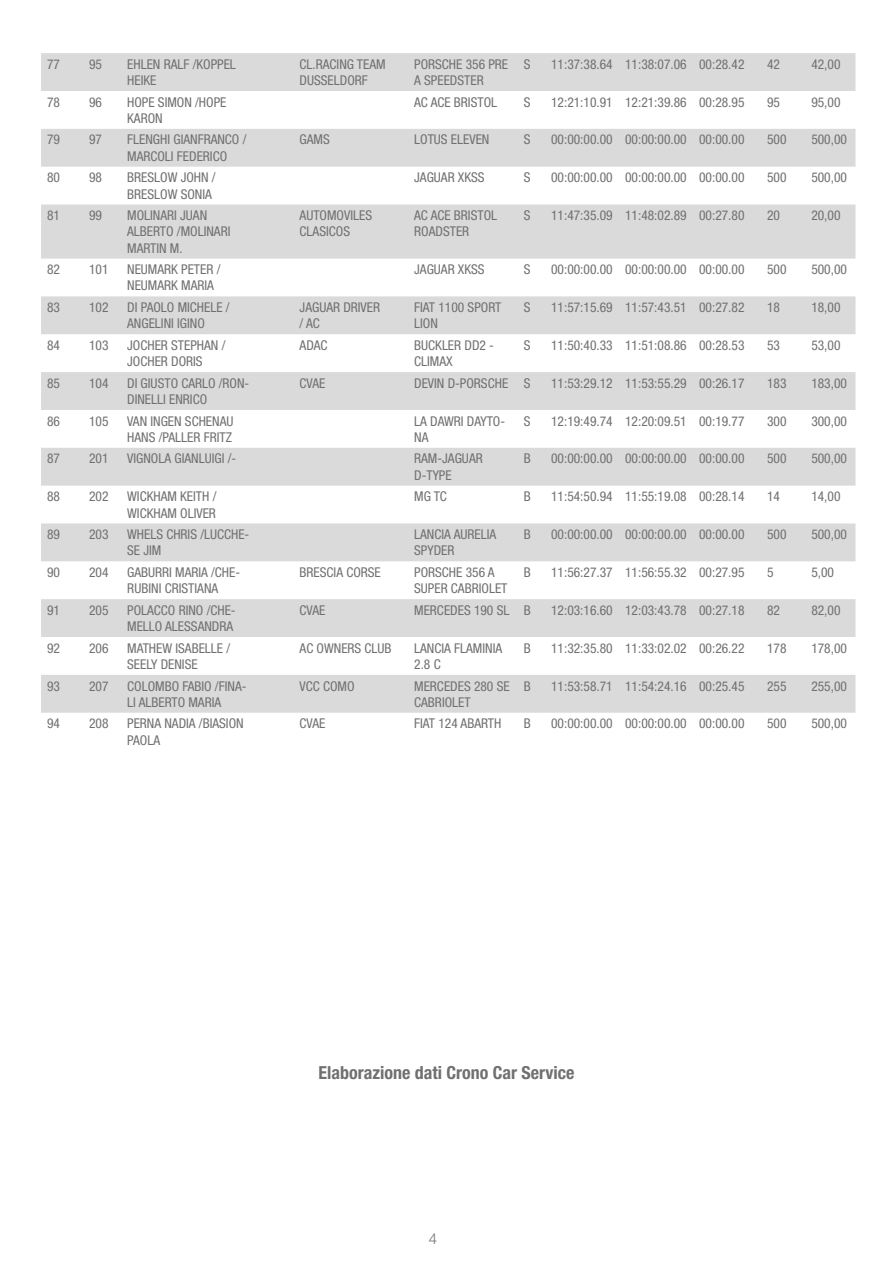
<style>
.page{position:relative;width:893px;height:1263px;background:#fff}
.page>*{position:absolute;margin:0;border:0;box-sizing:border-box;transform-origin:0 0}
.t1{font:700 condensed 18px "Helvetica Neue LT Std";color:#70706f}
.t2{font:300 15px "Helvetica Neue LT Std";color:#70706f}
.t3{font:condensed 13.5px/16.2px "Helvetica Neue LT Std";color:#70706f}
</style>
<div class="page">
<svg style="left:41px;top:53px;width:814px;height:660px;fill:#dadada"></svg>
<p class="t3" style="left:47px;top:56px;width:14px">77</p>
<p class="t3" style="left:89px;top:56px;width:14px">95</p>
<p class="t3" style="left:127px;top:56px;width:110px">EHLEN RALF /KOPPEL<br>HEIKE</p>
<p class="t3" style="left:300px;top:56px;width:88px">CL.RACING TEAM<br>DUSSELDORF</p>
<p class="t3" style="left:414px;top:56px;width:95px">PORSCHE 356 PRE<br>A SPEEDSTER</p>
<p class="t3" style="left:524px;top:56px;width:8px">S</p>
<p class="t3" style="left:551px;top:56px;width:195px">11:37:38.64 11:38:07.06 00:28.42</p>
<p class="t3" style="left:767px;top:56px;width:14px">42</p>
<p class="t3" style="left:811px;top:56px;width:31px">42,00</p>
<p class="t3" style="left:47px;top:94px;width:14px">78</p>
<p class="t3" style="left:89px;top:94px;width:14px">96</p>
<p class="t3" style="left:127px;top:94px;width:101px">HOPE SIMON /HOPE<br>KARON</p>
<p class="t3" style="left:414px;top:94px;width:85px">AC ACE BRISTOL</p>
<p class="t3" style="left:524px;top:94px;width:8px">S</p>
<p class="t3" style="left:551px;top:94px;width:195px">12:21:10.91 12:21:39.86 00:28.95</p>
<p class="t3" style="left:767px;top:94px;width:14px">95</p>
<p class="t3" style="left:811px;top:94px;width:31px">95,00</p>
<p class="t3" style="left:47px;top:132px;width:14px">79</p>
<p class="t3" style="left:89px;top:132px;width:14px">97</p>
<p class="t3" style="left:127px;top:132px;width:121px">FLENGHI GIANFRANCO /<br>MARCOLI FEDERICO</p>
<p class="t3" style="left:300px;top:132px;width:32px">GAMS</p>
<p class="t3" style="left:414px;top:132px;width:77px">LOTUS ELEVEN</p>
<p class="t3" style="left:524px;top:132px;width:8px">S</p>
<p class="t3" style="left:551px;top:132px;width:195px">00:00:00.00 00:00:00.00 00:00.00</p>
<p class="t3" style="left:767px;top:132px;width:21px">500</p>
<p class="t3" style="left:811px;top:132px;width:37px">500,00</p>
<p class="t3" style="left:47px;top:169px;width:14px">80</p>
<p class="t3" style="left:89px;top:169px;width:14px">98</p>
<p class="t3" style="left:127px;top:169px;width:90px">BRESLOW JOHN /<br>BRESLOW SONIA</p>
<p class="t3" style="left:414px;top:169px;width:72px">JAGUAR XKSS</p>
<p class="t3" style="left:524px;top:169px;width:8px">S</p>
<p class="t3" style="left:551px;top:169px;width:195px">00:00:00.00 00:00:00.00 00:00.00</p>
<p class="t3" style="left:767px;top:169px;width:21px">500</p>
<p class="t3" style="left:811px;top:169px;width:37px">500,00</p>
<p class="t3" style="left:47px;top:207px;width:14px">81</p>
<p class="t3" style="left:89px;top:207px;width:14px">99</p>
<p class="t3" style="left:127px;top:207px;width:105px">MOLINARI JUAN<br>ALBERTO /MOLINARI<br>MARTIN M.</p>
<p class="t3" style="left:300px;top:207px;width:74px">AUTOMOVILES<br>CLASICOS</p>
<p class="t3" style="left:414px;top:207px;width:85px">AC ACE BRISTOL<br>ROADSTER</p>
<p class="t3" style="left:524px;top:207px;width:8px">S</p>
<p class="t3" style="left:551px;top:207px;width:195px">11:47:35.09 11:48:02.89 00:27.80</p>
<p class="t3" style="left:767px;top:207px;width:14px">20</p>
<p class="t3" style="left:811px;top:207px;width:31px">20,00</p>
<p class="t3" style="left:47px;top:261px;width:14px">82</p>
<p class="t3" style="left:89px;top:261px;width:21px">101</p>
<p class="t3" style="left:127px;top:261px;width:95px">NEUMARK PETER /<br>NEUMARK MARIA</p>
<p class="t3" style="left:414px;top:261px;width:72px">JAGUAR XKSS</p>
<p class="t3" style="left:524px;top:261px;width:8px">S</p>
<p class="t3" style="left:551px;top:261px;width:195px">00:00:00.00 00:00:00.00 00:00.00</p>
<p class="t3" style="left:767px;top:261px;width:21px">500</p>
<p class="t3" style="left:811px;top:261px;width:37px">500,00</p>
<p class="t3" style="left:47px;top:299px;width:14px">83</p>
<p class="t3" style="left:89px;top:299px;width:21px">102</p>
<p class="t3" style="left:127px;top:299px;width:104px">DI PAOLO MICHELE /<br>ANGELINI IGINO</p>
<p class="t3" style="left:300px;top:299px;width:82px">JAGUAR DRIVER / AC</p>
<p class="t3" style="left:414px;top:299px;width:89px">FIAT 1100 SPORT<br>LION</p>
<p class="t3" style="left:524px;top:299px;width:8px">S</p>
<p class="t3" style="left:551px;top:299px;width:195px">11:57:15.69 11:57:43.51 00:27.82</p>
<p class="t3" style="left:767px;top:299px;width:14px">18</p>
<p class="t3" style="left:811px;top:299px;width:31px">18,00</p>
<p class="t3" style="left:47px;top:337px;width:14px">84</p>
<p class="t3" style="left:89px;top:337px;width:21px">103</p>
<p class="t3" style="left:127px;top:337px;width:100px">JOCHER STEPHAN /<br>JOCHER DORIS</p>
<p class="t3" style="left:300px;top:337px;width:30px">ADAC</p>
<p class="t3" style="left:414px;top:337px;width:81px">BUCKLER DD2 -<br>CLIMAX</p>
<p class="t3" style="left:524px;top:337px;width:8px">S</p>
<p class="t3" style="left:551px;top:337px;width:195px">11:50:40.33 11:51:08.86 00:28.53</p>
<p class="t3" style="left:767px;top:337px;width:14px">53</p>
<p class="t3" style="left:811px;top:337px;width:31px">53,00</p>
<p class="t3" style="left:47px;top:375px;width:14px">85</p>
<p class="t3" style="left:89px;top:375px;width:21px">104</p>
<p class="t3" style="left:127px;top:375px;width:124px">DI GIUSTO CARLO /RON-<br>DINELLI ENRICO</p>
<p class="t3" style="left:300px;top:375px;width:27px">CVAE</p>
<p class="t3" style="left:414px;top:375px;width:118px">DEVIN D-PORSCHE S</p>
<p class="t3" style="left:551px;top:375px;width:195px">11:53:29.12 11:53:55.29 00:26.17</p>
<p class="t3" style="left:767px;top:375px;width:21px">183</p>
<p class="t3" style="left:811px;top:375px;width:37px">183,00</p>
<p class="t3" style="left:47px;top:413px;width:14px">86</p>
<p class="t3" style="left:89px;top:413px;width:21px">105</p>
<p class="t3" style="left:127px;top:413px;width:108px">VAN INGEN SCHENAU<br>HANS /PALLER FRITZ</p>
<p class="t3" style="left:414px;top:413px;width:92px">LA DAWRI DAYTO-<br>NA</p>
<p class="t3" style="left:524px;top:413px;width:8px">S</p>
<p class="t3" style="left:551px;top:413px;width:195px">12:19:49.74 12:20:09.51 00:19.77</p>
<p class="t3" style="left:767px;top:413px;width:21px">300</p>
<p class="t3" style="left:811px;top:413px;width:37px">300,00</p>
<p class="t3" style="left:47px;top:450px;width:14px">87</p>
<p class="t3" style="left:89px;top:450px;width:21px">201</p>
<p class="t3" style="left:127px;top:450px;width:110px">VIGNOLA GIANLUIGI /-</p>
<p class="t3" style="left:414px;top:450px;width:70px">RAM-JAGUAR<br>D-TYPE</p>
<p class="t3" style="left:524px;top:450px;width:9px">B</p>
<p class="t3" style="left:551px;top:450px;width:195px">00:00:00.00 00:00:00.00 00:00.00</p>
<p class="t3" style="left:767px;top:450px;width:21px">500</p>
<p class="t3" style="left:811px;top:450px;width:37px">500,00</p>
<p class="t3" style="left:47px;top:488px;width:14px">88</p>
<p class="t3" style="left:89px;top:488px;width:21px">202</p>
<p class="t3" style="left:127px;top:488px;width:91px">WICKHAM KEITH /<br>WICKHAM OLIVER</p>
<p class="t3" style="left:414px;top:488px;width:34px">MG TC</p>
<p class="t3" style="left:524px;top:488px;width:9px">B</p>
<p class="t3" style="left:551px;top:488px;width:195px">11:54:50.94 11:55:19.08 00:28.14</p>
<p class="t3" style="left:767px;top:488px;width:14px">14</p>
<p class="t3" style="left:811px;top:488px;width:31px">14,00</p>
<p class="t3" style="left:47px;top:526px;width:14px">89</p>
<p class="t3" style="left:89px;top:526px;width:21px">203</p>
<p class="t3" style="left:127px;top:526px;width:124px">WHELS CHRIS /LUCCHE-<br>SE JIM</p>
<p class="t3" style="left:414px;top:526px;width:84px">LANCIA AURELIA<br>SPYDER</p>
<p class="t3" style="left:524px;top:526px;width:9px">B</p>
<p class="t3" style="left:551px;top:526px;width:195px">00:00:00.00 00:00:00.00 00:00.00</p>
<p class="t3" style="left:767px;top:526px;width:21px">500</p>
<p class="t3" style="left:811px;top:526px;width:37px">500,00</p>
<p class="t3" style="left:47px;top:564px;width:14px">90</p>
<p class="t3" style="left:89px;top:564px;width:21px">204</p>
<p class="t3" style="left:127px;top:564px;width:115px">GABURRI MARIA /CHE-<br>RUBINI CRISTIANA</p>
<p class="t3" style="left:300px;top:564px;width:83px">BRESCIA CORSE</p>
<p class="t3" style="left:414px;top:564px;width:95px">PORSCHE 356 A<br>SUPER CABRIOLET</p>
<p class="t3" style="left:524px;top:564px;width:9px">B</p>
<p class="t3" style="left:551px;top:564px;width:195px">11:56:27.37 11:56:55.32 00:27.95</p>
<p class="t3" style="left:767px;top:564px;width:8px">5</p>
<p class="t3" style="left:811px;top:564px;width:24px">5,00</p>
<p class="t3" style="left:47px;top:602px;width:14px">91</p>
<p class="t3" style="left:89px;top:602px;width:21px">205</p>
<p class="t3" style="left:127px;top:602px;width:110px">POLACCO RINO /CHE-<br>MELLO ALESSANDRA</p>
<p class="t3" style="left:300px;top:602px;width:27px">CVAE</p>
<p class="t3" style="left:414px;top:602px;width:118px">MERCEDES 190 SL B</p>
<p class="t3" style="left:551px;top:602px;width:195px">12:03:16.60 12:03:43.78 00:27.18</p>
<p class="t3" style="left:767px;top:602px;width:14px">82</p>
<p class="t3" style="left:811px;top:602px;width:31px">82,00</p>
<p class="t3" style="left:47px;top:640px;width:14px">92</p>
<p class="t3" style="left:89px;top:640px;width:21px">206</p>
<p class="t3" style="left:127px;top:640px;width:104px">MATHEW ISABELLE /<br>SEELY DENISE</p>
<p class="t3" style="left:300px;top:640px;width:94px">AC OWNERS CLUB</p>
<p class="t3" style="left:414px;top:640px;width:90px">LANCIA FLAMINIA<br>2.8 C</p>
<p class="t3" style="left:524px;top:640px;width:9px">B</p>
<p class="t3" style="left:551px;top:640px;width:195px">11:32:35.80 11:33:02.02 00:26.22</p>
<p class="t3" style="left:767px;top:640px;width:21px">178</p>
<p class="t3" style="left:811px;top:640px;width:37px">178,00</p>
<p class="t3" style="left:47px;top:677px;width:14px">93</p>
<p class="t3" style="left:89px;top:677px;width:21px">207</p>
<p class="t3" style="left:127px;top:677px;width:121px">COLOMBO FABIO /FINA-<br>LI ALBERTO MARIA</p>
<p class="t3" style="left:300px;top:677px;width:57px">VCC COMO</p>
<p class="t3" style="left:414px;top:677px;width:97px">MERCEDES 280 SE<br>CABRIOLET</p>
<p class="t3" style="left:524px;top:677px;width:9px">B</p>
<p class="t3" style="left:551px;top:677px;width:195px">11:53:58.71 11:54:24.16 00:25.45</p>
<p class="t3" style="left:767px;top:677px;width:21px">255</p>
<p class="t3" style="left:811px;top:677px;width:37px">255,00</p>
<p class="t3" style="left:47px;top:715px;width:14px">94</p>
<p class="t3" style="left:89px;top:715px;width:21px">208</p>
<p class="t3" style="left:127px;top:715px;width:118px">PERNA NADIA /BIASION<br>PAOLA</p>
<p class="t3" style="left:300px;top:715px;width:27px">CVAE</p>
<p class="t3" style="left:414px;top:715px;width:89px">FIAT 124 ABARTH</p>
<p class="t3" style="left:524px;top:715px;width:9px">B</p>
<p class="t3" style="left:551px;top:715px;width:195px">00:00:00.00 00:00:00.00 00:00.00</p>
<p class="t3" style="left:767px;top:715px;width:21px">500</p>
<p class="t3" style="left:811px;top:715px;width:37px">500,00</p>
<h1 class="t1" style="left:319px;top:1062px;width:257px">Elaborazione dati Crono Car Service</h1>
<p class="t2" style="left:429px;top:1229px;width:10px">4</p>
</div>
